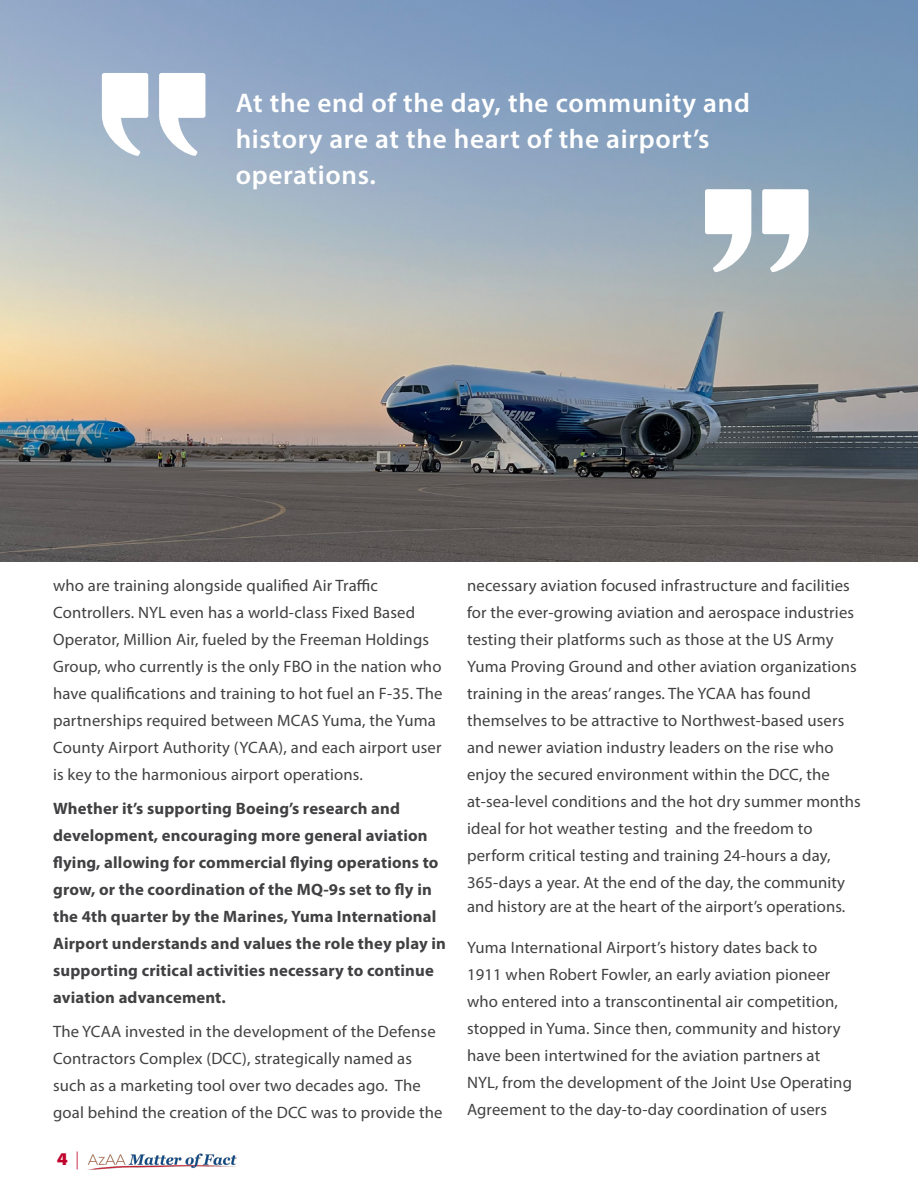
<style>
.page{position:relative;width:918px;height:1188px;background:#fff}
.page>*{position:absolute;margin:0;border:0;box-sizing:border-box;transform-origin:0 0}
.body_copy{font:600 27px/36px "Myriad Pro";letter-spacing:.025em;color:#fff}
.t1{font:18px "Myriad Variable Concept";color:#c0032c}
.body_copy-2{font:16.5px/27px "Myriad Pro";letter-spacing:.01em;color:#414042}
.body_copy-3{font:700 16.5px/27px "Myriad Pro";letter-spacing:.01em;color:#414042}
</style>
<div class="page">
<img style="left:87px;top:1153px;width:150px;height:17px">
<img style="left:0;top:0;width:918px;height:562px">
<svg style="left:762px;top:189px;width:47px;height:83px"></svg>
<svg style="left:705px;top:189px;width:46px;height:83px"></svg>
<svg style="left:102px;top:73px;width:46px;height:83px"></svg>
<svg style="left:159px;top:73px;width:46px;height:83px"></svg>
<p class="body_copy" style="left:236px;top:84px;width:516px">At the end of the day, the community and history are at the heart of the airport’s operations.</p>
<p class="body_copy-2" style="left:53px;top:572px;width:391px">who are training alongside qualified Air Traffic Controllers. NYL even has a world-class Fixed Based Operator, Million Air, fueled by the Freeman Holdings Group, who currently is the only FBO in the nation who have qualifications and training to hot fuel an F-35. The partnerships required between MCAS Yuma, the Yuma County Airport Authority (YCAA), and each airport user is key to the harmonious airport operations.</p>
<p class="body_copy-3" style="left:53px;top:794px;width:394px">Whether it’s supporting Boeing’s research and development, encouraging more general aviation flying, allowing for commercial flying operations to grow, or the coordination of the MQ-9s set to fly in the 4th quarter by the Marines, Yuma International Airport understands and values the role they play in supporting critical activities necessary to continue aviation advancement.</p>
<p class="body_copy-2" style="left:53px;top:1017px;width:391px">The YCAA invested in the development of the Defense Contractors Complex (DCC), strategically named as such as a marketing tool over two decades ago. The goal behind the creation of the DCC was to provide the</p>
<p class="t1" style="left:57px;top:1148px;width:24px">4 |</p>
<p class="body_copy-2" style="left:467px;top:572px;width:395px">necessary aviation focused infrastructure and facilities for the ever-growing aviation and aerospace industries testing their platforms such as those at the US Army Yuma Proving Ground and other aviation organizations training in the areas’ ranges. The YCAA has found themselves to be attractive to Northwest-based users and newer aviation industry leaders on the rise who enjoy the secured environment within the DCC, the at-sea-level conditions and the hot dry summer months ideal for hot weather testing and the freedom to perform critical testing and training 24-hours a day, 365-days a year. At the end of the day, the community</p>
<p class="body_copy-2" style="left:467px;top:893px;width:380px">and history are at the heart of the airport’s operations.</p>
<p class="body_copy-2" style="left:467px;top:933px;width:386px">Yuma International Airport’s history dates back to 1911 when Robert Fowler, an early aviation pioneer who entered into a transcontinental air competition, stopped in Yuma. Since then, community and history have been intertwined for the aviation partners at NYL, from the development of the Joint Use Operating Agreement to the day-to-day coordination of users</p>
</div>
